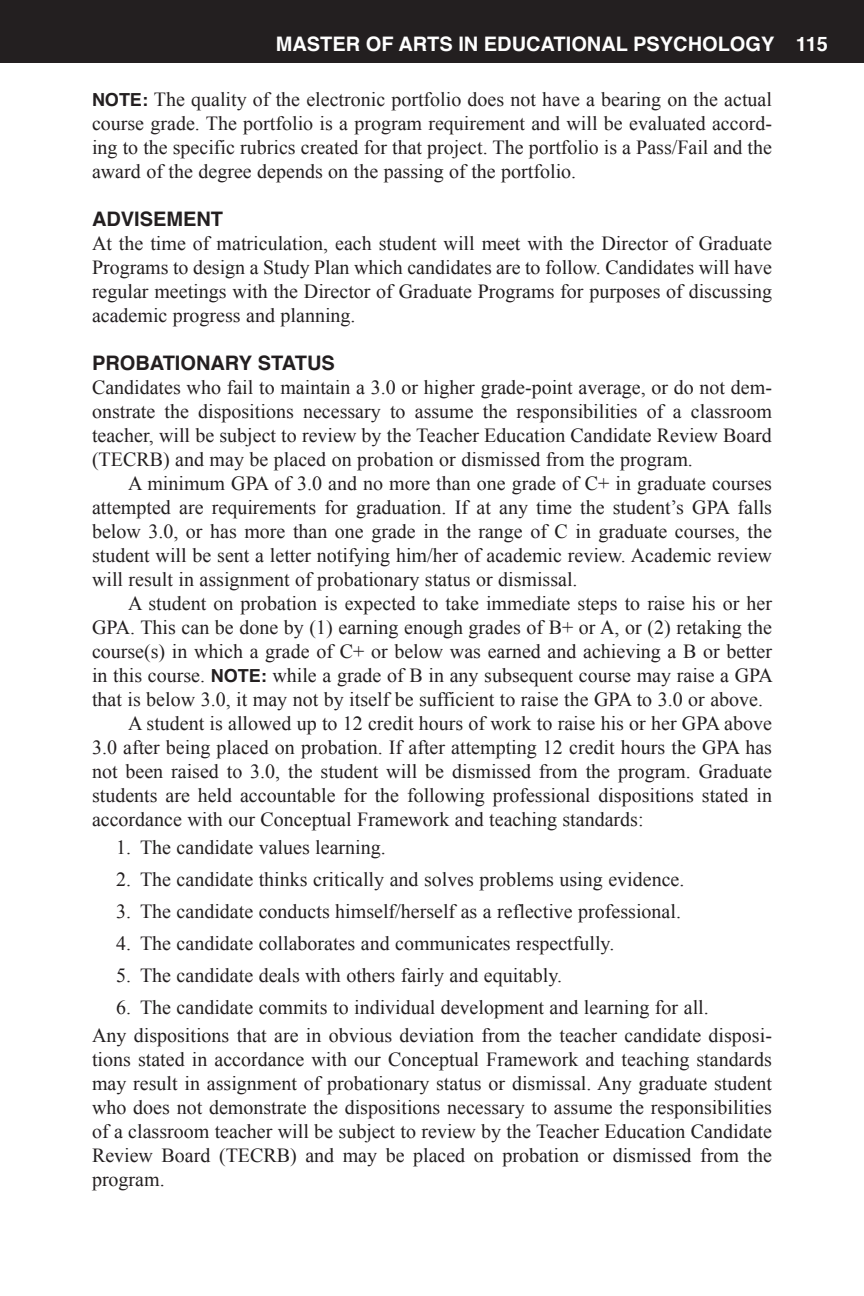
<style>
.page{position:relative;width:864px;height:1296px;background:#fff}
.page>*{position:absolute;margin:0;border:0;box-sizing:border-box;transform-origin:0 0}
.First_Paragraph{font:20px/24px "Times New Roman";color:#231f20;text-align:justify}
.Second_Paragraph{font:20px/24px "Times New Roman";color:#231f20;text-align:justify}
.t1{font:700 20px "Helvetica";color:#fff}
.C_Head_-_U___L{font:700 20px "Helvetica";color:#231f20}
.s1{font-family:"Helvetica";font-weight:700;font-size:18px}
</style>
<div class="page">
<div style="left:0;top:0;width:864px;height:63px;background:#231f20"></div>
<p class="t1" style="left:276px;top:28px;width:554px">MASTER OF ARTS IN EDUCATIONAL PSYCHOLOGY 115</p>
<p class="First_Paragraph" style="left:92px;top:87px;width:682px"><span class="s1">NOTE:</span> The quality of the electronic portfolio does not have a bearing on the actual course grade. The portfolio is a program requirement and will be evaluated accord&shy;ing to the specific rubrics created for that project. The portfolio is a Pass/Fail and the award of the degree depends on the passing of the portfolio.</p>
<p class="C_Head_-_U___L" style="left:92px;top:203px;width:133px">ADVISEMENT</p>
<p class="First_Paragraph" style="left:92px;top:231px;width:682px">At the time of matriculation, each student will meet with the Director of Graduate Programs to design a Study Plan which candidates are to follow. Candidates will have regular meetings with the Director of Graduate Programs for purposes of discussing academic progress and planning.</p>
<p class="C_Head_-_U___L" style="left:92px;top:347px;width:244px">PROBATIONARY STATUS</p>
<p class="First_Paragraph" style="left:92px;top:375px;width:682px">Candidates who fail to maintain a 3.0 or higher grade-point average, or do not dem&shy;onstrate the dispositions necessary to assume the responsibilities of a classroom teacher, will be subject to review by the Teacher Education Candidate Review Board (TECRB) and may be placed on probation or dismissed from the program.</p>
<p class="Second_Paragraph" style="left:92px;top:471px;width:682px;text-indent:36px">A minimum GPA of 3.0 and no more than one grade of C+ in graduate courses attempted are requirements for graduation. If at any time the student’s GPA falls below 3.0, or has more than one grade in the range of C in graduate courses, the student will be sent a letter notifying him/her of academic review. Academic review will result in assignment of probationary status or dismissal.</p>
<p class="Second_Paragraph" style="left:92px;top:591px;width:683px;text-indent:36px">A student on probation is expected to take immediate steps to raise his or her GPA. This can be done by (1) earning enough grades of B+ or A, or (2) retaking the course(s) in which a grade of C+ or below was earned and achieving a B or better in this course. <span class="s1">NOTE:</span> while a grade of B in any subsequent course may raise a GPA that is below 3.0, it may not by itself be sufficient to raise the GPA to 3.0 or above.</p>
<p class="Second_Paragraph" style="left:92px;top:711px;width:682px;text-indent:36px">A student is allowed up to 12 credit hours of work to raise his or her GPA above 3.0 after being placed on probation. If after attempting 12 credit hours the GPA has not been raised to 3.0, the student will be dismissed from the program. Graduate students are held accountable for the following professional dispositions stated in accordance with our Conceptual Framework and teaching standards:</p>
<p class="First_Paragraph" style="left:116px;top:835px;width:271px">1. The candidate values learning.</p>
<p class="First_Paragraph" style="left:116px;top:867px;width:570px">2. The candidate thinks critically and solves problems using evidence.</p>
<p class="First_Paragraph" style="left:116px;top:899px;width:567px">3. The candidate conducts himself/herself as a reflective professional.</p>
<p class="First_Paragraph" style="left:116px;top:931px;width:500px">4. The candidate collaborates and communicates respectfully.</p>
<p class="First_Paragraph" style="left:116px;top:963px;width:448px">5. The candidate deals with others fairly and equitably.</p>
<p class="First_Paragraph" style="left:116px;top:995px;width:594px">6. The candidate commits to individual development and learning for all.</p>
<p class="First_Paragraph" style="left:92px;top:1023px;width:682px">Any dispositions that are in obvious deviation from the teacher candidate disposi&shy;tions stated in accordance with our Conceptual Framework and teaching standards may result in assignment of probationary status or dismissal. Any graduate student who does not demonstrate the dispositions necessary to assume the responsibilities of a classroom teacher will be subject to review by the Teacher Education Candidate Review Board (TECRB) and may be placed on probation or dismissed from the program.</p>
</div>
